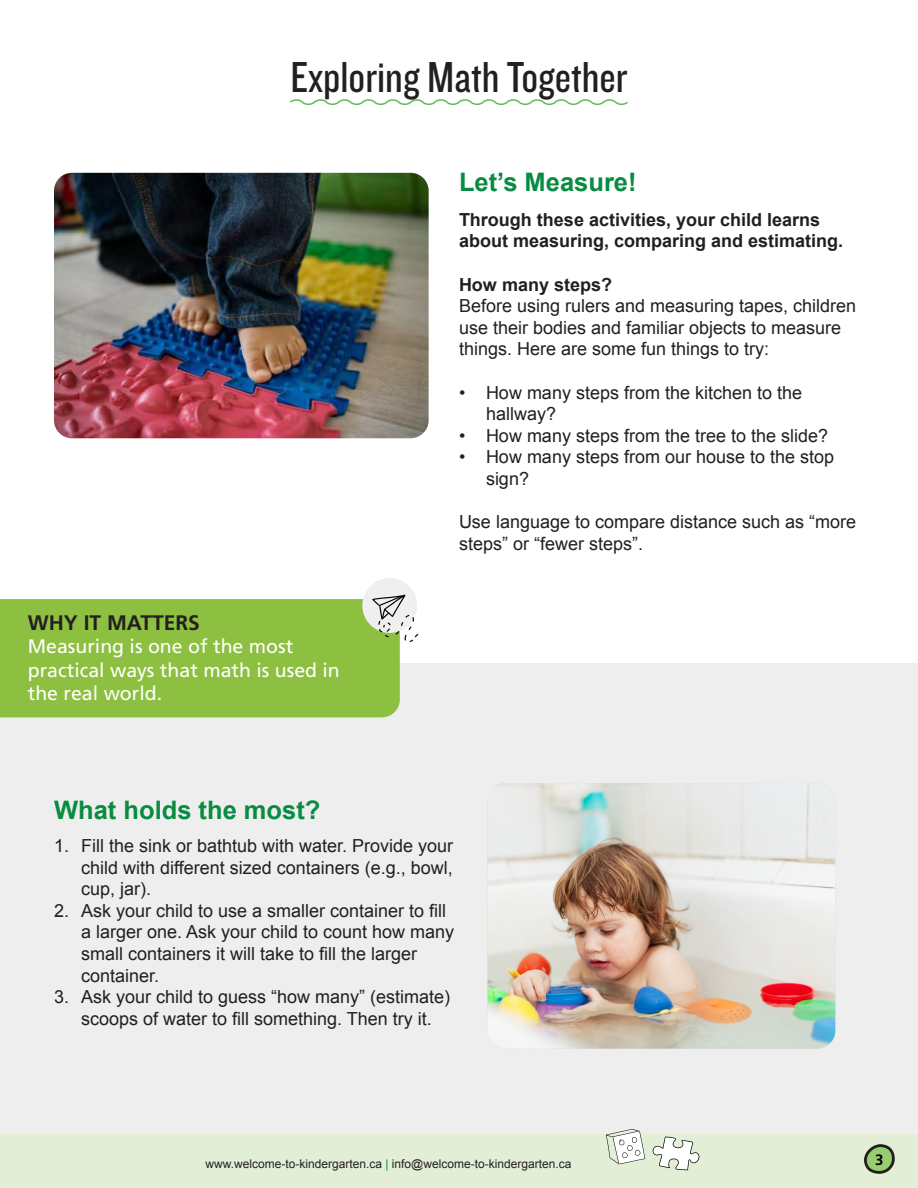
<style>
.page{position:relative;width:918px;height:1188px;background:#fff}
.page>*{position:absolute;margin:0;border:0;box-sizing:border-box;transform-origin:0 0}
.Titre_souligné{font:45px "Knockout 29 Junior Ltweight";color:#231f20}
.t1{font:700 25.5px "Arial";color:#078c41}
.t2{font:700 21px "Frutiger LT Std";color:#231f20}
.t3{font:19.5px/23.4px "Frutiger LT Std";color:#fff}
.t4{font:18px/21.6px "Arial";color:#231f20}
.t5{font:700 18px/21.6px "Arial";color:#231f20}
.t6{font:700 15px "Frutiger LT Std";color:#000}
.t7{font:12px "Arial";color:#231f20}
.s1{color:#078c41}
</style>
<div class="page">
<div style="left:0;top:1134px;width:918px;height:54px;background:#e2efd6"></div>
<div style="left:0;top:663px;width:918px;height:471px;background:#efeeee"></div>
<svg style="left:290px;top:99px;width:338px;height:6px"></svg>
<img style="left:488px;top:783px;width:347px;height:266px">
<img style="left:54px;top:173px;width:375px;height:265px">
<div style="left:0;top:599px;width:400px;height:118px;background:#8dbf41"></div>
<div style="left:362px;top:578px;width:55px;height:55px;background:#efefef;border-radius:50%"></div>
<svg style="left:372px;top:594px;width:46px;height:48px"></svg>
<svg style="left:864px;top:1144px;width:31px;height:30px"></svg>
<svg style="left:652px;top:1137px;width:47px;height:33px"></svg>
<svg style="left:606px;top:1129px;width:39px;height:35px"></svg>
<p class="Titre_souligné" style="left:290px;top:49px;width:339px">Exploring Math Together</p>
<p class="t1" style="left:459px;top:166px;width:179px">Let’s Measure!</p>
<p class="t2" style="left:28px;top:610px;width:174px">WHY IT MATTERS</p>
<p class="t3" style="left:28px;top:635px;width:314px">Measuring is one of the most practical ways that math is used in the real world.</p>
<p class="t1" style="left:54px;top:794px;width:268px">What holds the most?</p>
<p class="t5" style="left:459px;top:209px;width:386px">Through these activities, your child learns about measuring, comparing and estimating.</p>
<p class="t5" style="left:459px;top:274px;width:155px">How many steps?</p>
<p class="t4" style="left:459px;top:295px;width:399px">Before using rulers and measuring tapes, children use their bodies and familiar objects to measure things. Here are some fun things to try:</p>
<p class="t4" style="left:486px;top:382px;width:318px;text-indent:-27px">• How many steps from the kitchen to the hallway?</p>
<p class="t4" style="left:459px;top:425px;width:371px">• How many steps from the tree to the slide?</p>
<p class="t4" style="left:486px;top:447px;width:350px;text-indent:-27px">• How many steps from our house to the stop sign?</p>
<p class="t4" style="left:459px;top:511px;width:399px">Use language to compare distance such as “more steps” or “fewer steps”.</p>
<p class="t4" style="left:81px;top:835px;width:374px;text-align:justify;text-indent:-27px">1. Fill the sink or bathtub with water. Provide your child with different sized containers (e.g., bowl, cup, jar).</p>
<p class="t4" style="left:81px;top:900px;width:375px;text-indent:-27px">2. Ask your child to use a smaller container to fill a larger one. Ask your child to count how many small containers it will take to fill the larger container.</p>
<p class="t4" style="left:54px;top:986px;width:398px;text-align:center">3. Ask your child to guess “how many” (estimate) scoops of water to fill something. Then try it.</p>
<p class="t7" style="left:205px;top:1156px;width:368px">www.welcome-to-kindergarten.ca <span class="s1">|</span> info@welcome-to-kindergarten.ca</p>
<p class="t6" style="left:875px;top:1151px;width:10px">3</p>
</div>
